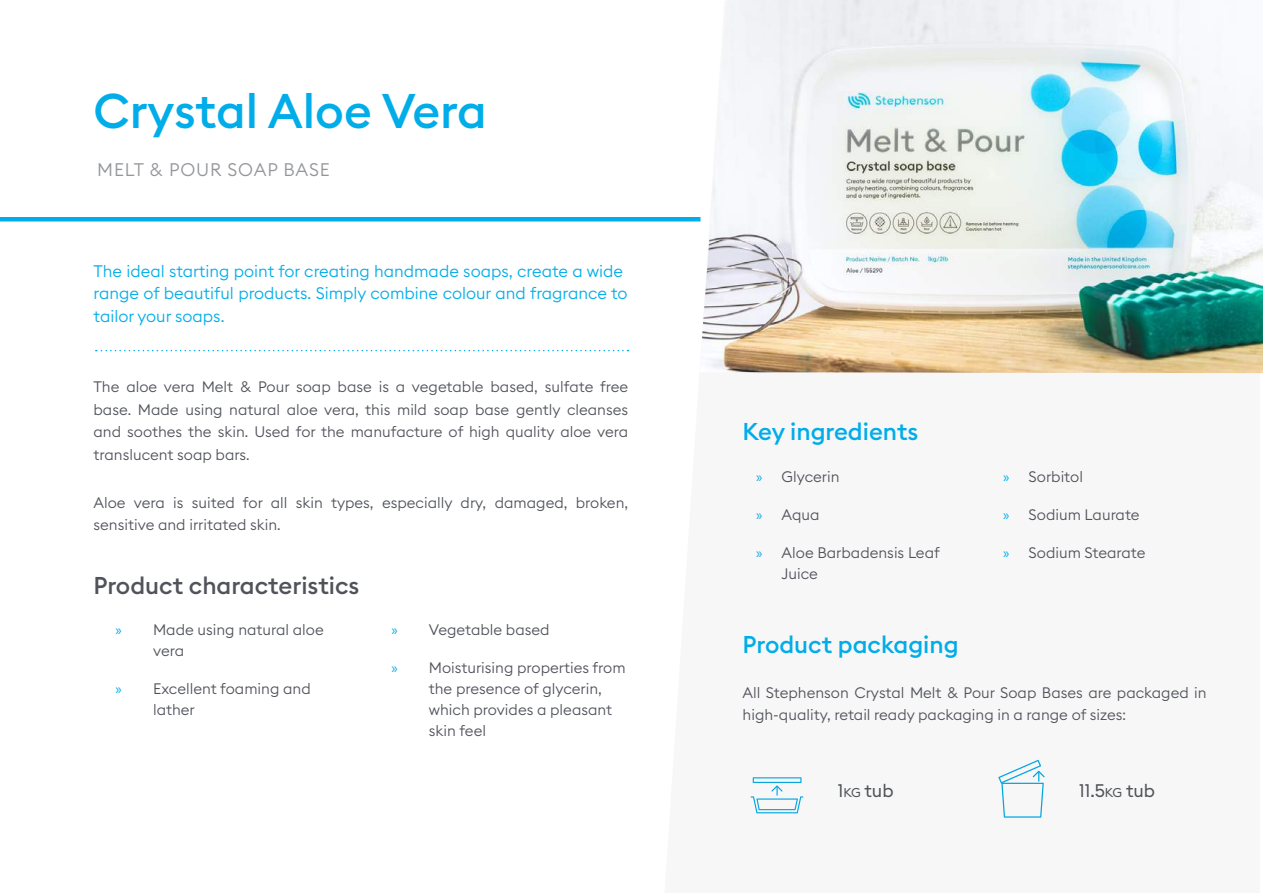
<style>
.page{position:relative;width:1263px;height:893px;background:#fff}
.page>*{position:absolute;margin:0;border:0;box-sizing:border-box;transform-origin:0 0}
.t1{font:500 48px "Euclid Square";color:#00ade9}
.t2{font:500 24px "Euclid Square";color:#00ade9}
.t3{font:500 24px "Euclid Square";color:#50535a}
.t4{font:300 18px "Euclid Square";letter-spacing:.05em;color:#94969a}
.t5{font:18px "Euclid Square";color:#50535a}
.t6{font:300 16.5px/22.5px "Euclid Square";color:#00ade9}
.t7{font:300 15px/21px "Euclid Square";color:#50535a}
.s1{font-family:"Myriad Pro";font-weight:400;color:#00ade9}
.s2{font-size:12.6px}
</style>
<div class="page">
<hr style="left:0;top:217px;width:700px;height:4px;background:#00ade9">
<img style="left:699px;top:0;width:564px;height:373px">
<svg style="left:96px;top:350px;width:532px;height:1px"></svg>
<svg style="left:751px;top:777px;width:52px;height:36px"></svg>
<svg style="left:998px;top:760px;width:47px;height:58px"></svg>
<h1 class="t1" style="left:94px;top:80px;width:395px">Crystal Aloe Vera</h1>
<p class="t4" style="left:97px;top:158px;width:234px">MELT &amp; POUR SOAP BASE</p>
<p class="t6" style="left:94px;top:260px;width:535px">The ideal starting point for creating handmade soaps, create a wide range of beautiful products. Simply combine colour and fragrance to tailor your soaps.</p>
<p class="t7" style="left:94px;top:375px;width:536px;line-height:22.5px;text-align:justify">The aloe vera Melt &amp; Pour soap base is a vegetable based, sulfate free base. Made using natural aloe vera, this mild soap base gently cleanses and soothes the skin. Used for the manufacture of high quality aloe vera translucent soap bars.</p>
<p class="t7" style="left:94px;top:491px;width:536px;line-height:22.5px">Aloe vera is suited for all skin types, especially dry, damaged, broken, sensitive and irritated skin.</p>
<h2 class="t3" style="left:94px;top:570px;width:267px">Product characteristics</h2>
<p class="t7" style="left:153px;top:618px;width:172px;text-indent:-37px"><span class="s1">»</span> Made using natural aloe vera</p>
<p class="t7" style="left:153px;top:677px;width:159px;text-indent:-38px"><span class="s1">»</span> Excellent foaming and lather</p>
<p class="t7" style="left:391px;top:618px;width:160px"><span class="s1">»</span> Vegetable based</p>
<p class="t7" style="left:429px;top:656px;width:198px;text-indent:-38px"><span class="s1">»</span> Moisturising properties from the presence of glycerin, which provides a pleasant skin feel</p>
<h2 class="t2" style="left:742px;top:416px;width:177px">Key ingredients</h2>
<p class="t7" style="left:756px;top:466px;width:85px"><span class="s1">»</span> Glycerin</p>
<p class="t7" style="left:756px;top:504px;width:65px"><span class="s1">»</span> Aqua</p>
<p class="t7" style="left:782px;top:542px;width:160px;text-indent:-26px"><span class="s1">»</span> Aloe Barbadensis Leaf<br>Juice</p>
<h2 class="t2" style="left:742px;top:629px;width:217px">Product packaging</h2>
<p class="t7" style="left:1003px;top:466px;width:81px"><span class="s1">»</span> Sorbitol</p>
<p class="t7" style="left:1003px;top:504px;width:138px"><span class="s1">»</span> Sodium Laurate</p>
<p class="t7" style="left:1003px;top:542px;width:144px"><span class="s1">»</span> Sodium Stearate</p>
<p class="t7" style="left:743px;top:681px;width:466px;line-height:22.5px">All Stephenson Crystal Melt &amp; Pour Soap Bases are packaged in high-quality, retail ready packaging in a range of sizes:</p>
<p class="t5" style="left:838px;top:779px;width:57px">1<span class="s2">kg</span> tub</p>
<p class="t5" style="left:1079px;top:779px;width:78px">11.5<span class="s2">kg</span> tub</p>
</div>
